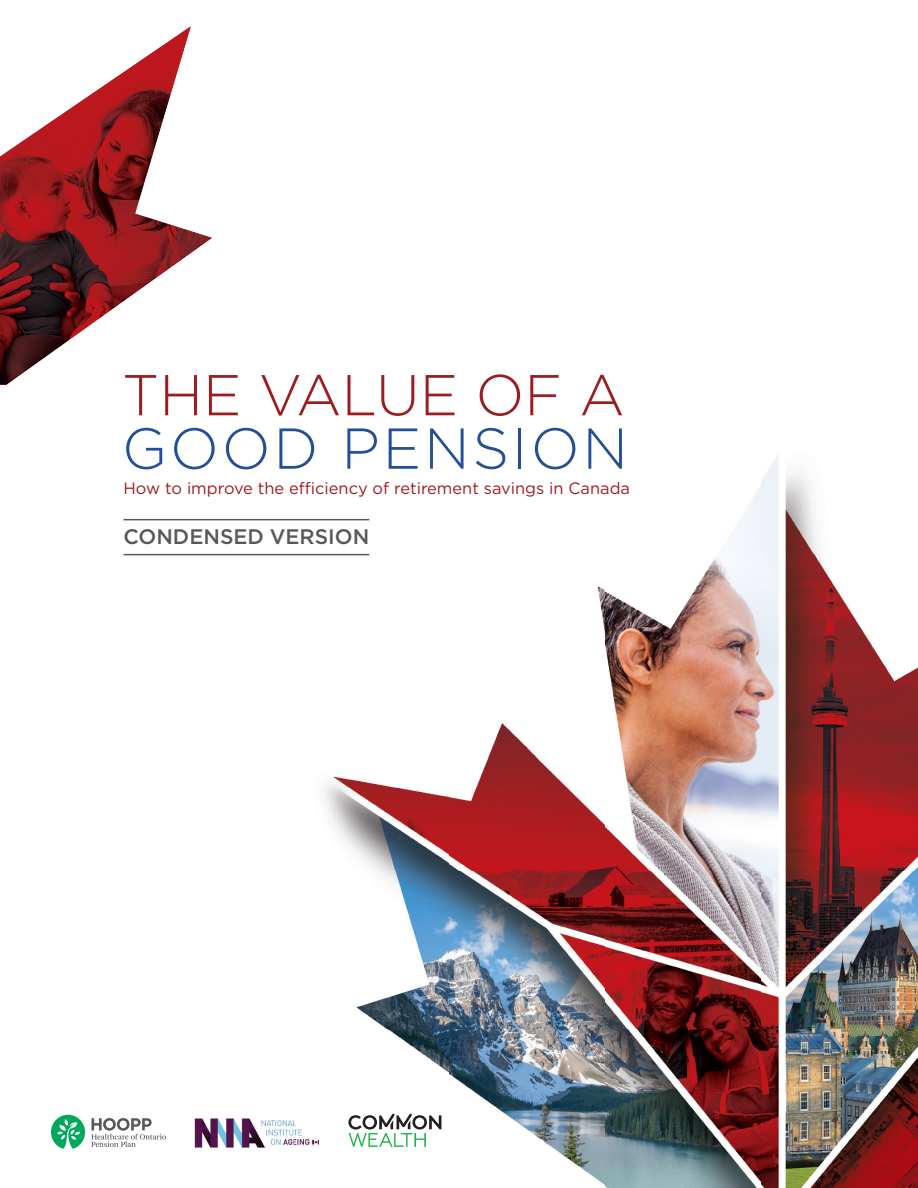
<style>
.page{position:relative;width:918px;height:1188px;background:#fff}
.page>*{position:absolute;margin:0;border:0;box-sizing:border-box;transform-origin:0 0}
.t1{font:300 57.45px "Gotham";color:#9d1c1f}
.t2{font:300 57.45px "Gotham";letter-spacing:.05em;color:#224f95}
.t3{font:500 21px "Gotham";color:#57585a}
.t4{font:16.35px "Gotham";color:#9d1c1f}
</style>
<div class="page">
<img style="left:294px;top:454px;width:624px;height:734px">
<img style="left:194px;top:1118px;width:125px;height:30px">
<svg style="left:91px;top:1118px;width:75px;height:29px"></svg>
<svg style="left:51px;top:1115px;width:34px;height:34px"></svg>
<svg style="left:348px;top:1114px;width:93px;height:33px"></svg>
<img style="left:0;top:26px;width:212px;height:358px">
<hr style="left:123px;top:554px;width:246px;height:1px;background:#57585a">
<hr style="left:123px;top:519px;width:246px;height:1px;background:#57585a">
<h1 class="t1" style="left:122px;top:359px;width:504px">THE VALUE OF A</h1>
<h1 class="t2" style="left:122px;top:412px;width:507px">GOOD PENSION</h1>
<p class="t4" style="left:123px;top:478px;width:508px">How to improve the efficiency of retirement savings in Canada</p>
<p class="t3" style="left:123px;top:523px;width:247px">CONDENSED VERSION</p>
</div>
